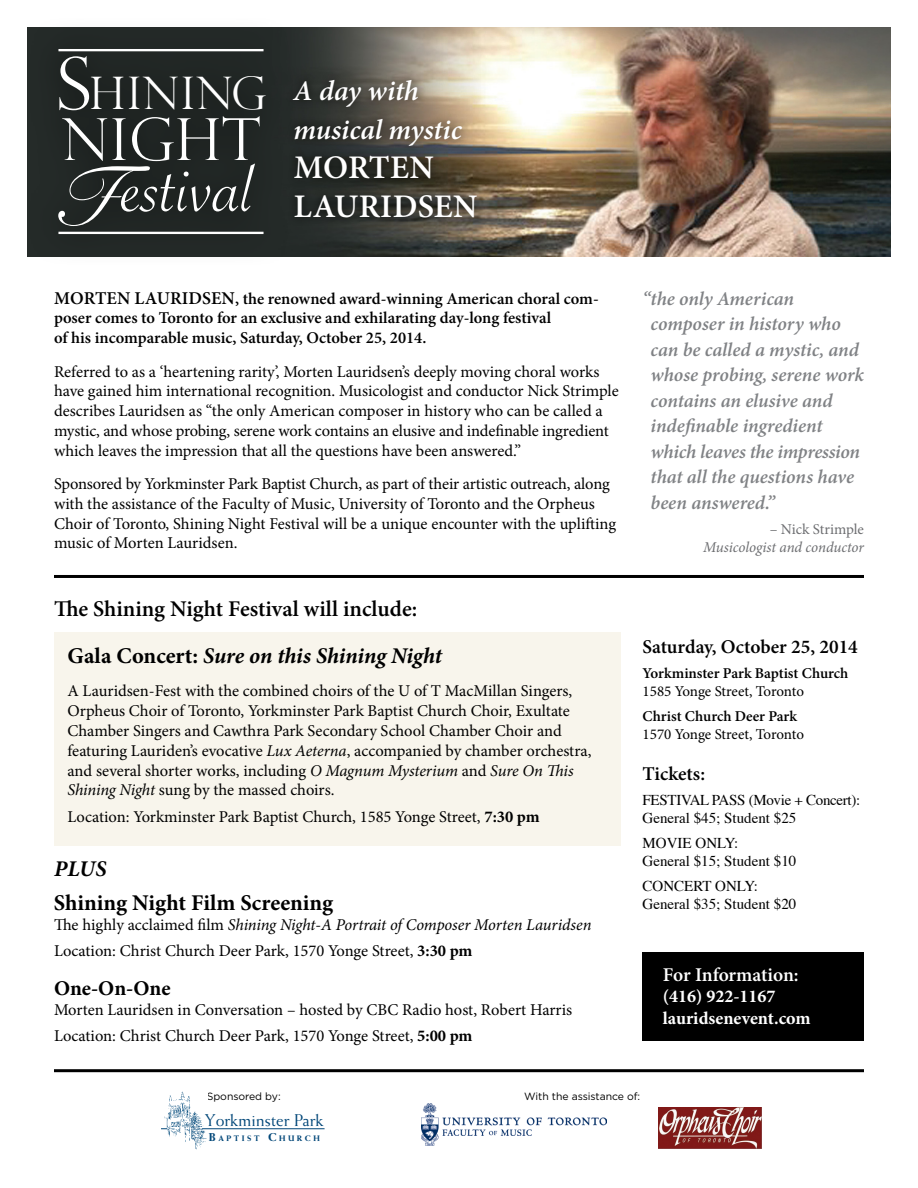
<style>
.page{position:relative;width:918px;height:1188px;background:#fff}
.page>*{position:absolute;margin:0;border:0;box-sizing:border-box;transform-origin:0 0}
.t1{font:300 58.05px "Perpetua Titling";letter-spacing:.02em;color:#fff}
.t2{font:300 44.85px "Perpetua Titling";letter-spacing:.04em;color:#fff}
.t3{font:600 33px/39px "Minion Pro";letter-spacing:.01em;color:#fff}
.t4{font:italic 600 28.5px/39px "Minion Pro";letter-spacing:-.005em;color:#fff}
.t5{font:600 22.5px/47.2px "Minion Pro";color:#000}
.t6{font:700 22.5px "Minion Pro";color:#000}
.t7{font:italic 700 22.5px "Minion Pro";color:#000}
.t8{font:700 21px "Minion Pro";color:#000}
.t9{font:italic 600 19.5px/25.5px "Minion Pro";letter-spacing:-.005em;color:#808285}
.t10{font:600 19.5px "Minion Pro";color:#000}
.t11{font:600 19.5px "Minion Pro";letter-spacing:-.01em;color:#fff}
.t12{font:700 18px/21.6px "Minion Pro";color:#fff}
.t13{font:17.1px "Weiss";color:#004678}
.t14{font:16.5px/19.8px "Minion Pro";letter-spacing:-.005em;color:#000}
.t15{font:600 16.5px/19.8px "Minion Pro";color:#000}
.t16{font:15px/18px "Times";color:#000}
.t17{font:15px/18px "Times";letter-spacing:-.02em;color:#000}
.t18{font:600 15px "Minion Pro";letter-spacing:-.005em;color:#000}
.t19{font:15px "Minion Pro";letter-spacing:-.01em;color:#000}
.t20{font:italic 15px "Minion Pro";letter-spacing:-.005em;color:#6d6e71}
.t21{font:15px "Minion Pro";letter-spacing:-.005em;color:#6d6e71}
.t22{font:10.5px "Gotham";letter-spacing:-.005em;color:#000}
.t23{font:800 7.95px "Weiss";letter-spacing:.315em;color:#004678}
.s1{font-size:72px}
.s2{font-size:18px}
.s3{font-weight:700}
.s4{font-weight:700;font-style:italic}
.s5{font-style:italic}
.s6{font-size:11.4px}
</style>
<div class="page">
<div style="left:643px;top:953px;width:221px;height:88px;background:#000"></div>
<div style="left:54px;top:632px;width:567px;height:214px;background:#f8f5ec"></div>
<img style="left:27px;top:27px;width:864px;height:229px">
<div style="left:29px;top:27px;width:264px;height:230px;background:#222725"></div>
<svg style="left:58px;top:163px;width:197px;height:63px;background:#3c413f"></svg>
<hr style="left:58px;top:232px;width:206px;height:2px;background:#fff">
<hr style="left:58px;top:49px;width:206px;height:2px;background:#fff">
<img style="left:421px;top:1104px;width:186px;height:41px">
<img style="left:658px;top:1108px;width:104px;height:40px">
<img style="left:161px;top:1091px;width:46px;height:59px">
<hr style="left:202px;top:1128px;width:123px;height:1px;background:#004678">
<div style="left:285px;top:71px;width:200px;height:156px;background:#000;opacity:.75"></div>
<hr style="left:54px;top:575px;width:810px;height:3px;background:#000">
<hr style="left:54px;top:1069px;width:810px;height:3px;background:#000">
<h2 class="t2" style="left:57px;top:66px;width:210px"><span class="s1">S</span>HINING</h2>
<h1 class="t1" style="left:62px;top:104px;width:200px">NIGHT</h1>
<h3 class="t4" style="left:294px;top:71px;width:170px">A day with musical mystic</h3>
<h3 class="t3" style="left:294px;top:148px;width:185px">Morten<br>Lauridsen</h3>
<p class="t15" style="left:54px;top:288px;width:546px"><span class="s2">Mo rten Lauridsen</span>, the renowned award-winning American choral com&shy;poser comes to Toronto for an exclusive and exhilarating day-long festival<br>of his incomparable music, Saturday, October 25, 2014.</p>
<p class="t14" style="left:54px;top:361px;width:566px">Referred to as a ‘heartening rarity’, Morten Lauridsen’s deeply moving choral works have gained him international recognition. Musicologist and conductor Nick Strimple describes Lauridsen as “the only American composer in history who can be called a mystic, and whose probing, serene work contains an elusive and indefinable ingredient which leaves the impression that all the questions have been answered.”</p>
<p class="t14" style="left:54px;top:474px;width:564px">Sponsored by Yorkminster Park Baptist Church, as part of their artistic outreach, along with the assistance of the Faculty of Music, University of Toronto and the Orpheus Choir of Toronto, Shining Night Festival will be a unique encounter with the uplifting music of Morten Lauridsen.</p>
<h3 class="t5" style="left:68px;top:585px;width:376px;text-indent:-14px">The Shining Night Festival will include:<br><span class="s3">Gala Concert:</span> <span class="s4">Sure on this Shining Night</span></h3>
<p class="t14" style="left:68px;top:681px;width:526px">A Lauridsen-Fest with the combined choirs of the U of T MacMillan Singers, Orpheus Choir of Toronto, Yorkminster Park Baptist Church Choir, Exultate Chamber Singers and Cawthra Park Secondary School Chamber Choir and featuring Lauriden’s evocative <span class="s5">Lux Aeterna</span>, accompanied by chamber orchestra, and several shorter works, including <span class="s5">O Magnum Mysterium</span> and <span class="s5">Sure On This Shining Night</span> sung by the massed choirs.</p>
<p class="t14" style="left:68px;top:807px;width:474px">Location: Yorkminster Park Baptist Church, 1585 Yonge Street, <span class="s3">7:30 pm</span></p>
<h3 class="t7" style="left:54px;top:853px;width:51px">Plus</h3>
<h3 class="t6" style="left:54px;top:887px;width:281px">Shining Night Film Screening</h3>
<p class="t14" style="left:54px;top:911px;width:539px;line-height:26.5px">The highly acclaimed film <span class="s5">Shining Night-A Portrait of Composer Morten Lauridsen<br></span>Location: Christ Church Deer Park, 1570 Yonge Street, <span class="s3">3:30 pm</span></p>
<p class="t8" style="left:54px;top:973px;width:118px">One-On-One</p>
<p class="t14" style="left:54px;top:996px;width:520px;line-height:26.5px">Morten Lauridsen in Conversation – hosted by CBC Radio host, Robert Harris<br>Location: Christ Church Deer Park, 1570 Yonge Street, <span class="s3">5:00 pm</span></p>
<p class="t9" style="left:651px;top:286px;width:215px;text-indent:-8px">“the only American composer in history who can be called a mystic, and whose probing, serene work contains an elusive and indefinable ingredient which leaves the impression that all the questions have been answered.”</p>
<p class="t21" style="left:770px;top:519px;width:96px">– Nick Strimple</p>
<p class="t20" style="left:703px;top:537px;width:162px">Musicologist and conductor</p>
<p class="t10" style="left:643px;top:634px;width:217px">Saturday, October 25, 2014</p>
<p class="t18" style="left:643px;top:663px;width:207px">Yorkminster Park Baptist Church</p>
<p class="t19" style="left:643px;top:681px;width:163px">1585 Yonge Street, Toronto</p>
<p class="t18" style="left:643px;top:706px;width:156px">Christ Church Deer Park</p>
<p class="t19" style="left:643px;top:724px;width:163px">1570 Yonge Street, Toronto</p>
<p class="t10" style="left:643px;top:761px;width:64px">Tickets:</p>
<p class="t17" style="left:643px;top:790px;width:219px">FESTIVAL PASS (Movie + Concert):<br>General $45; Student $25</p>
<p class="t16" style="left:643px;top:832px;width:155px">MOVIE ONLY:<br>General $15; Student $10</p>
<p class="t16" style="left:643px;top:875px;width:155px">CONCERT ONLY:<br>General $35; Student $20</p>
<p class="t11" style="left:663px;top:961px;width:137px">For Information:</p>
<p class="t12" style="left:663px;top:985px;width:149px">(416) 922-1167 lauridsenevent.com</p>
<p class="t22" style="left:207px;top:1090px;width:75px">Sponsored by:</p>
<p class="t22" style="left:524px;top:1090px;width:118px">With the assistance of:</p>
<p class="t13" style="left:205px;top:1110px;width:120px">Yorkminster Park</p>
<p class="t23" style="left:209px;top:1133px;width:112px"><span class="s6">B</span>APTIST <span class="s6">C</span>HURCH</p>
</div>
